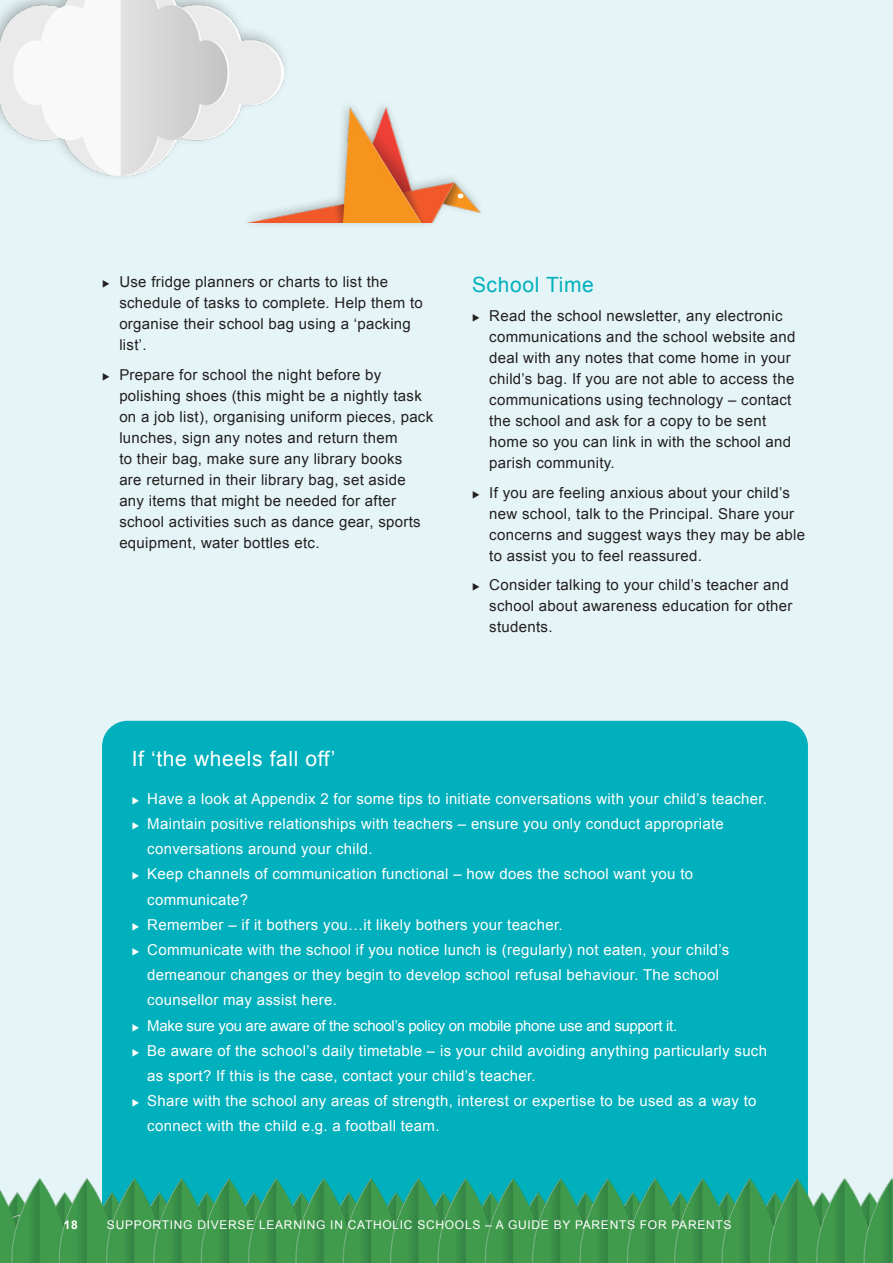
<style>
.page{position:relative;width:893px;height:1263px;background:#e5f4f6}
.page>*{position:absolute;margin:0;border:0;box-sizing:border-box;transform-origin:0 0}
.t1{font:21px "Arial";letter-spacing:.03em;color:#fff}
.t2{font:21px "Arial";letter-spacing:.03em;color:#00b0bc}
.t3{font:15px/21px "Arial";letter-spacing:.02em;color:#231f20}
.t4{font:15px/25.2px "Arial";letter-spacing:.02em;color:#fff}
.t5{font:15px "Arial";letter-spacing:-.02em;color:#fff}
.t6{font:12px "Arial";letter-spacing:.06em;color:#fff}
.t7{font:700 12px "Arial";color:#fff}
</style>
<div class="page">
<div style="left:102px;top:721px;width:706px;height:530px;background:#00b0bc;border-radius:26px"></div>
<img style="left:0;top:1179px;width:893px;height:84px">
<img style="left:247px;top:108px;width:234px;height:115px">
<div style="left:0;top:0;width:291px;height:183px;background:#e5f4f6"></div>
<img style="left:0;top:0;width:283px;height:175px">
<p class="t3" style="left:119px;top:272px;width:305px;text-indent:-17px">◆ Use fridge planners or charts to list the schedule of tasks to complete. Help them to organise their school bag using a ‘packing list’.</p>
<p class="t3" style="left:119px;top:364px;width:315px;text-indent:-17px">◆ Prepare for school the night before by polishing shoes (this might be a nightly task on a job list), organising uniform pieces, pack lunches, sign any notes and return them<br>to their bag, make sure any library books<br>are returned in their library bag, set aside any items that might be needed for after school activities such as dance gear, sports equipment, water bottles etc.</p>
<h1 class="t2" style="left:472px;top:271px;width:123px">School Time</h1>
<p class="t3" style="left:489px;top:306px;width:308px;text-indent:-17px">◆ Read the school newsletter, any electronic communications and the school website and deal with any notes that come home in your child’s bag. If you are not able to access the communications using technology – contact the school and ask for a copy to be sent home so you can link in with the school and parish community.</p>
<p class="t3" style="left:489px;top:482px;width:317px;text-indent:-17px">◆ If you are feeling anxious about your child’s new school, talk to the Principal. Share your concerns and suggest ways they may be able to assist you to feel reassured.</p>
<p class="t3" style="left:489px;top:575px;width:305px;text-indent:-17px">◆ Consider talking to your child’s teacher and school about awareness education for other students.</p>
<h1 class="t1" style="left:132px;top:745px;width:205px">If ‘the wheels fall off’</h1>
<p class="t4" style="left:132px;top:786px;width:637px">◆ Have a look at Appendix 2 for some tips to initiate conversations with your child’s teacher.</p>
<p class="t4" style="left:147px;top:811px;width:578px;text-indent:-15px">◆ Maintain positive relationships with teachers – ensure you only conduct appropriate conversations around your child.</p>
<p class="t4" style="left:147px;top:862px;width:547px;text-indent:-15px">◆ Keep channels of communication functional – how does the school want you to communicate?</p>
<p class="t4" style="left:132px;top:912px;width:432px">◆ Remember – if it bothers you…it likely bothers your teacher.</p>
<p class="t4" style="left:147px;top:937px;width:584px;text-indent:-15px">◆ Communicate with the school if you notice lunch is (regularly) not eaten, your child’s demeanour changes or they begin to develop school refusal behaviour. The school counsellor may assist here.</p>
<p class="t5" style="left:132px;top:1015px;width:547px">◆ Make sure you are aware of the school’s policy on mobile phone use and support it.</p>
<p class="t4" style="left:147px;top:1038px;width:621px;text-indent:-15px">◆ Be aware of the school’s daily timetable – is your child avoiding anything particularly such as sport? If this is the case, contact your child’s teacher.</p>
<p class="t4" style="left:147px;top:1088px;width:611px;text-indent:-15px">◆ Share with the school any areas of strength, interest or expertise to be used as a way to connect with the child e.g. a football team.</p>
<p class="t7" style="left:64px;top:1217px;width:16px">18</p>
<p class="t6" style="left:107px;top:1217px;width:626px">SUPPORTING DIVERSE LEARNING IN CATHOLIC SCHOOLS – A GUIDE BY PARENTS FOR PARENTS</p>
</div>
